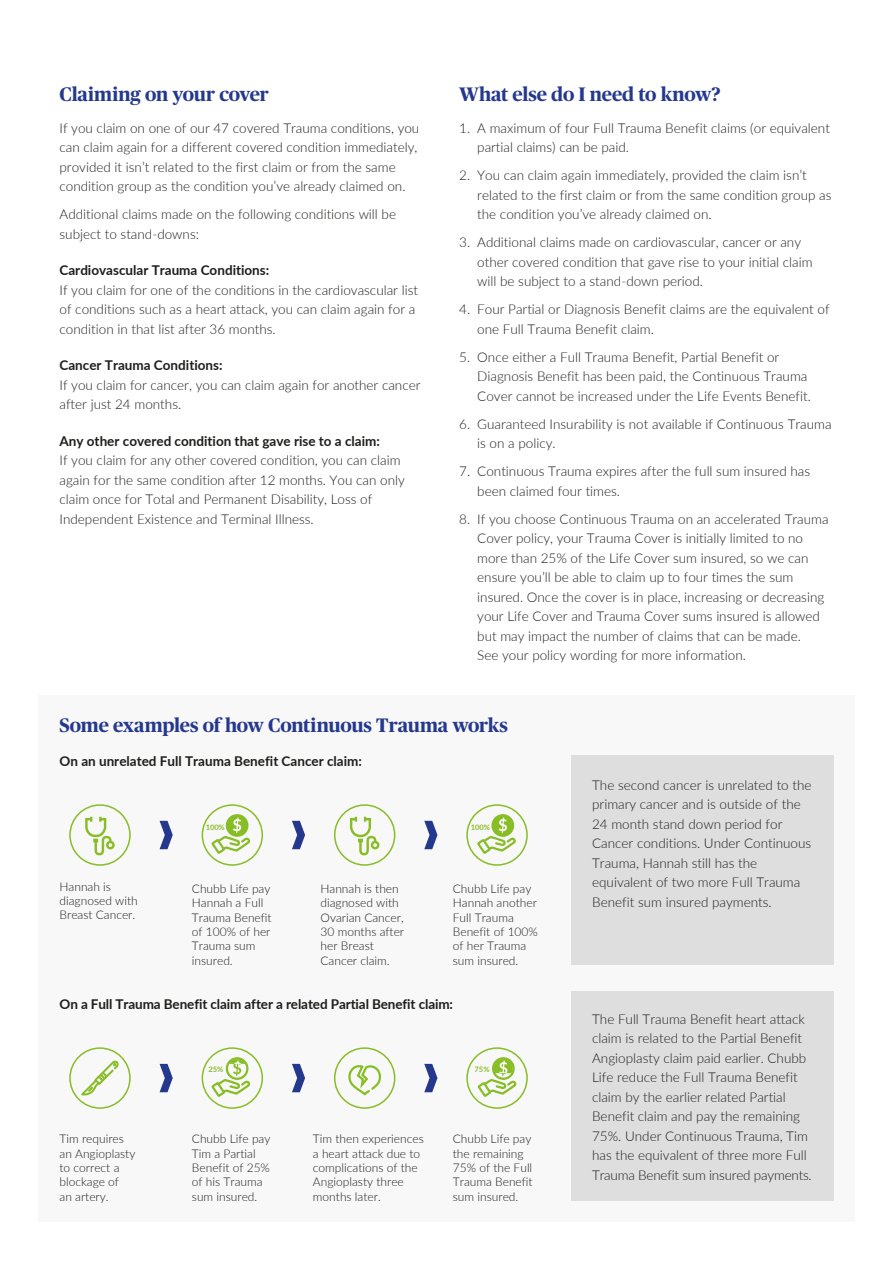
<style>
.page{position:relative;width:893px;height:1263px;background:#fff}
.page>*{position:absolute;margin:0;border:0;box-sizing:border-box;transform-origin:0 0}
.t1{font:700 19.5px "Chubb Publico";letter-spacing:-.01em;color:#24388e}
.t2{font:300 13.5px/19.5px "Lato";color:#1d1d1b}
.t3{font:700 13.5px "Lato";color:#1d1d1b}
.t4{font:300 12px/14.4px "Lato";color:#1d1d1b}
.t5{font:700 7.5px "Lato";letter-spacing:-.01em;color:#87bd25}
</style>
<div class="page">
<div style="left:38px;top:696px;width:817px;height:526px;background:#f9f8f8"></div>
<div style="left:571px;top:755px;width:262px;height:210px;background:#dfdede"></div>
<div style="left:69px;top:804px;width:62px;height:62px;border:2px solid #87bd25;border-radius:50%"></div>
<div style="left:202px;top:804px;width:61px;height:62px;border:2px solid #87bd25;border-radius:50%"></div>
<svg style="left:160px;top:821px;width:13px;height:28px"></svg>
<svg style="left:292px;top:821px;width:13px;height:28px"></svg>
<svg style="left:424px;top:821px;width:13px;height:28px"></svg>
<svg style="left:85px;top:817px;width:30px;height:38px"></svg>
<div style="left:334px;top:804px;width:61px;height:62px;border:2px solid #87bd25;border-radius:50%"></div>
<svg style="left:350px;top:817px;width:29px;height:38px"></svg>
<svg style="left:227px;top:815px;width:20px;height:21px"></svg>
<div style="left:226px;top:814px;width:22px;height:23px;border:2px solid #87bd25;border-radius:50%"></div>
<svg style="left:210px;top:818px;width:43px;height:38px"></svg>
<div style="left:466px;top:804px;width:62px;height:62px;border:2px solid #87bd25;border-radius:50%"></div>
<svg style="left:493px;top:815px;width:20px;height:21px"></svg>
<div style="left:491px;top:814px;width:23px;height:23px;border:2px solid #87bd25;border-radius:50%"></div>
<svg style="left:475px;top:818px;width:44px;height:38px"></svg>
<div style="left:571px;top:991px;width:262px;height:210px;background:#dfdede"></div>
<div style="left:69px;top:1047px;width:62px;height:62px;border:2px solid #87bd25;border-radius:50%"></div>
<div style="left:202px;top:1047px;width:61px;height:62px;border:2px solid #87bd25;border-radius:50%"></div>
<div style="left:334px;top:1047px;width:61px;height:62px;border:2px solid #87bd25;border-radius:50%"></div>
<div style="left:466px;top:1047px;width:62px;height:62px;border:2px solid #87bd25;border-radius:50%"></div>
<svg style="left:160px;top:1064px;width:13px;height:28px"></svg>
<svg style="left:292px;top:1064px;width:13px;height:28px"></svg>
<svg style="left:424px;top:1064px;width:13px;height:28px"></svg>
<div style="left:226px;top:1057px;width:22px;height:23px;border:2px solid #87bd25;border-radius:50%"></div>
<div style="left:492px;top:1057px;width:23px;height:23px;border:2px solid #87bd25;border-radius:50%"></div>
<svg style="left:81px;top:1061px;width:38px;height:34px"></svg>
<svg style="left:210px;top:1059px;width:43px;height:40px"></svg>
<svg style="left:476px;top:1059px;width:43px;height:40px"></svg>
<svg style="left:348px;top:1065px;width:33px;height:31px"></svg>
<h1 class="t1" style="left:60px;top:80px;width:211px">Claiming on your cover</h1>
<p class="t2" style="left:60px;top:118px;width:361px">If you claim on one of our 47 covered Trauma conditions, you can claim again for a different covered condition immediately, provided it isn’t related to the first claim or from the same condition group as the condition you’ve already claimed on.</p>
<p class="t2" style="left:60px;top:204px;width:338px">Additional claims made on the following conditions will be subject to stand-downs:</p>
<p class="t3" style="left:60px;top:261px;width:211px">Cardiovascular Trauma Conditions:</p>
<p class="t2" style="left:60px;top:280px;width:360px">If you claim for one of the conditions in the cardiovascular list of conditions such as a heart attack, you can claim again for a condition in that list after 36 months.</p>
<p class="t3" style="left:60px;top:356px;width:165px">Cancer Trauma Conditions:</p>
<p class="t2" style="left:60px;top:375px;width:362px">If you claim for cancer, you can claim again for another cancer after just 24 months.</p>
<p class="t3" style="left:60px;top:431px;width:322px">Any other covered condition that gave rise to a claim:</p>
<p class="t2" style="left:60px;top:450px;width:347px">If you claim for any other covered condition, you can claim again for the same condition after 12 months. You can only claim once for Total and Permanent Disability, Loss of Independent Existence and Terminal Illness.</p>
<h1 class="t1" style="left:459px;top:80px;width:263px">What else do I need to know?</h1>
<p class="t2" style="left:477px;top:118px;width:354px;text-indent:-18px">1. A maximum of four Full Trauma Benefit claims (or equivalent partial claims) can be paid.</p>
<p class="t2" style="left:477px;top:165px;width:356px;text-indent:-18px">2. You can claim again immediately, provided the claim isn’t related to the first claim or from the same condition group as the condition you’ve already claimed on.</p>
<p class="t2" style="left:477px;top:232px;width:337px;text-indent:-18px">3. Additional claims made on cardiovascular, cancer or any other covered condition that gave rise to your initial claim will be subject to a stand-down period.</p>
<p class="t2" style="left:477px;top:299px;width:354px;text-indent:-18px">4. Four Partial or Diagnosis Benefit claims are the equivalent of one Full Trauma Benefit claim.</p>
<p class="t2" style="left:477px;top:347px;width:335px;text-indent:-18px">5. Once either a Full Trauma Benefit, Partial Benefit or<br>Diagnosis Benefit has been paid, the Continuous Trauma<br>Cover cannot be increased under the Life Events Benefit.</p>
<p class="t2" style="left:477px;top:414px;width:356px;text-indent:-18px">6. Guaranteed Insurability is not available if Continuous Trauma is on a policy.</p>
<p class="t2" style="left:477px;top:461px;width:334px;text-indent:-18px">7. Continuous Trauma expires after the full sum insured has been claimed four times.</p>
<p class="t2" style="left:477px;top:509px;width:353px;text-indent:-18px">8. If you choose Continuous Trauma on an accelerated Trauma Cover policy, your Trauma Cover is initially limited to no more than 25% of the Life Cover sum insured, so we can ensure you’ll be able to claim up to four times the sum insured. Once the cover is in place, increasing or decreasing your Life Cover and Trauma Cover sums insured is allowed but may impact the number of claims that can be made.<br>See your policy wording for more information.</p>
<h1 class="t1" style="left:60px;top:711px;width:450px">Some examples of how Continuous Trauma works</h1>
<p class="t3" style="left:60px;top:751px;width:304px">On an unrelated Full Trauma Benefit Cancer claim:</p>
<p class="t5" style="left:206px;top:822px;width:21px">100%</p>
<p class="t5" style="left:471px;top:822px;width:21px">100%</p>
<p class="t4" style="left:60px;top:879px;width:80px">Hannah is diagnosed with<br>Breast Cancer.</p>
<p class="t4" style="left:192px;top:881px;width:81px">Chubb Life pay<br>Hannah a Full<br>Trauma Benefit of 100% of her<br>Trauma sum insured.</p>
<p class="t4" style="left:453px;top:881px;width:87px">Chubb Life pay<br>Hannah another<br>Full Trauma<br>Benefit of 100% of her Trauma sum insured.</p>
<p class="t4" style="left:320px;top:881px;width:85px">Hannah is then diagnosed with<br>Ovarian Cancer,<br>30 months after her Breast<br>Cancer claim.</p>
<p class="t3" style="left:60px;top:994px;width:395px">On a Full Trauma Benefit claim after a related Partial Benefit claim:</p>
<p class="t5" style="left:209px;top:1064px;width:16px">25%</p>
<p class="t5" style="left:475px;top:1064px;width:16px">75%</p>
<p class="t4" style="left:60px;top:1131px;width:77px">Tim requires an Angioplasty to correct a blockage of<br>an artery.</p>
<p class="t4" style="left:192px;top:1131px;width:80px">Chubb Life pay<br>Tim a Partial<br>Benefit of 25% of his Trauma sum insured.</p>
<p class="t4" style="left:313px;top:1131px;width:112px">Tim then experiences a heart attack due to complications of the<br>Angioplasty three months later.</p>
<p class="t4" style="left:453px;top:1131px;width:81px">Chubb Life pay the remaining<br>75% of the Full<br>Trauma Benefit sum insured.</p>
<p class="t2" style="left:592px;top:775px;width:221px">The second cancer is unrelated to the primary cancer and is outside of the 24 month stand down period for Cancer conditions. Under Continuous Trauma, Hannah still has the equivalent of two more Full Trauma Benefit sum insured payments.</p>
<p class="t2" style="left:592px;top:1008px;width:221px">The Full Trauma Benefit heart attack claim is related to the Partial Benefit Angioplasty claim paid earlier. Chubb Life reduce the Full Trauma Benefit claim by the earlier related Partial Benefit claim and pay the remaining 75%. Under Continuous Trauma, Tim has the equivalent of three more Full Trauma Benefit sum insured payments.</p>
</div>
